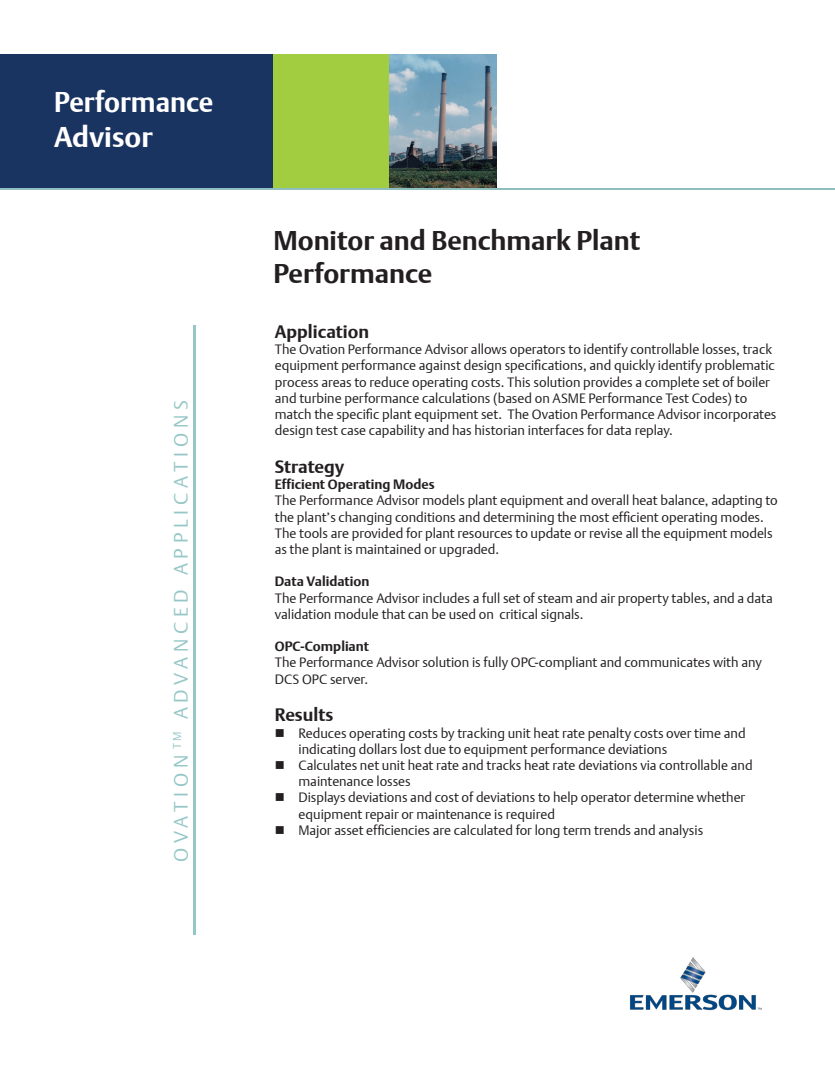
<style>
.page{position:relative;width:835px;height:1080px;background:#fff}
.page>*{position:absolute;margin:0;border:0;box-sizing:border-box;transform-origin:0 0}
.t1{font:700 28.5px "DTL Argo T";color:#fff;scale:.95 1}
.t2{font:700 28.5px "DTL Argo T";color:#fff}
.t3{font:700 27px/32.4px "DTL Argo T";color:#231f20}
.t4{font:19.5px "DTL Argo T Light";letter-spacing:.25em;color:#96c7c7}
.t5{font:700 18px "DTL Argo T";color:#231f20}
.t6{font:13.5px/16.2px "DTL Argo T Light";color:#231f20}
.t7{font:700 13.5px "DTL Argo T";color:#231f20}
</style>
<div class="page">
<img style="left:389px;top:54px;width:107px;height:134px">
<div style="left:0;top:54px;width:273px;height:135px;background:#1a3461"></div>
<div style="left:273px;top:54px;width:116px;height:135px;background:#a2cd41"></div>
<hr style="left:194px;top:325px;width:2px;height:609px;background:#96c7c7">
<hr style="left:0;top:188px;width:835px;height:2px;background:#8fbebf">
<img style="left:630px;top:957px;width:132px;height:54px">
<p class="t1" style="left:54px;top:85px;width:169px">Performance</p>
<p class="t2" style="left:54px;top:120px;width:100px">Advisor</p>
<p class="t4" style="left:169px;top:862px;width:463px;rotate:-90deg">OVATION <sup>TM</sup> ADVANCED APPLICATIONS</p>
<p class="t3" style="left:273px;top:224px;width:368px">Monitor and Benchmark Plant<br>Performance</p>
<p class="t5" style="left:275px;top:321px;width:96px">Application</p>
<p class="t6" style="left:275px;top:341px;width:503px">The Ovation Performance Advisor allows operators to identify controllable losses, track equipment performance against design specifications, and quickly identify problematic process areas to reduce operating costs. This solution provides a complete set of boiler and turbine performance calculations (based on ASME Performance Test Codes) to match the specific plant equipment set. The Ovation Performance Advisor incorporates design test case capability and has historian interfaces for data replay.</p>
<p class="t5" style="left:275px;top:456px;width:71px">Strategy</p>
<p class="t7" style="left:275px;top:476px;width:161px">Efficient Operating Modes</p>
<p class="t6" style="left:275px;top:492px;width:504px">The Performance Advisor models plant equipment and overall heat balance, adapting to the plant’s changing conditions and determining the most efficient operating modes.<br>The tools are provided for plant resources to update or revise all the equipment models as the plant is maintained or upgraded.</p>
<p class="t7" style="left:275px;top:574px;width:96px">Data Validation</p>
<p class="t6" style="left:275px;top:590px;width:499px">The Performance Advisor includes a full set of steam and air property tables, and a data validation module that can be used on critical signals.</p>
<p class="t7" style="left:275px;top:638px;width:96px">OPC-Compliant</p>
<p class="t6" style="left:275px;top:654px;width:488px">The Performance Advisor solution is fully OPC-compliant and communicates with any<br>DCS OPC server.</p>
<p class="t5" style="left:275px;top:704px;width:60px">Results</p>
<p class="t6" style="left:298px;top:725px;width:448px;text-indent:-24px">■ Reduces operating costs by tracking unit heat rate penalty costs over time and indicating dollars lost due to equipment performance deviations</p>
<p class="t6" style="left:298px;top:757px;width:455px;text-indent:-24px">■ Calculates net unit heat rate and tracks heat rate deviations via controllable and maintenance losses</p>
<p class="t6" style="left:298px;top:789px;width:448px;text-indent:-24px">■ Displays deviations and cost of deviations to help operator determine whether equipment repair or maintenance is required</p>
<p class="t6" style="left:275px;top:822px;width:430px">■ Major asset efficiencies are calculated for long term trends and analysis</p>
</div>
